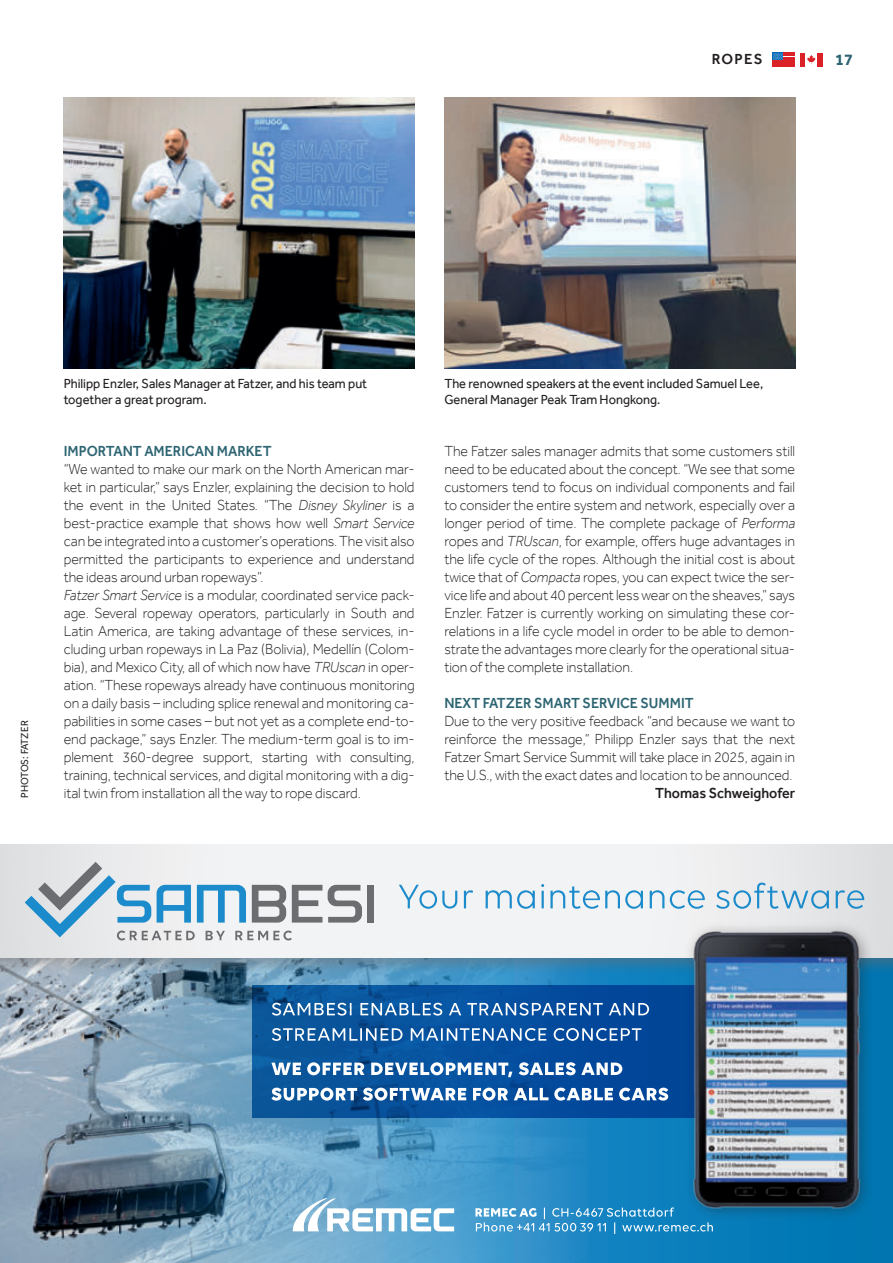
<style>
.page{position:relative;width:893px;height:1263px;background:#fff}
.page>*{position:absolute;margin:0;border:0;box-sizing:border-box;transform-origin:0 0}
.t1{font:700 16.5px "Effra";color:#2e6573}
.t2{font:300 15px/18px "Effra";letter-spacing:-.005em;color:#231f20;text-align:justify;scale:.95 1}
.t3{font:500 15px "Effra";color:#2e6573;scale:.95 1}
.t4{font:500 15px "Effra";color:#231f20;scale:.95 1}
.t5{font:500 15px "Effra";color:#231f20}
.t6{font:13.5px/16.2px "Effra";color:#231f20;scale:.95 1}
.t7{font:10.5px "Effra";color:#231f20;scale:.95 1}
.s1{font-style:italic}
</style>
<div class="page">
<img style="left:64px;top:98px;width:351px;height:270px">
<img style="left:444px;top:98px;width:351px;height:270px">
<div style="left:0;top:947px;width:893px;height:316px;background:#0a7ebc"></div>
<img style="left:0;top:976px;width:589px;height:287px">
<div style="left:0;top:844px;width:893px;height:132px;background:#6c6d70;opacity:.5"></div>
<svg style="left:0;top:844px;width:893px;height:113px"></svg>
<svg style="left:399px;top:883px;width:465px;height:26px"></svg>
<svg style="left:328px;top:885px;width:34px;height:37px"></svg>
<div style="left:367px;top:885px;width:7px;height:37px;background:#6c6d70"></div>
<svg style="left:25px;top:862px;width:297px;height:78px"></svg>
<svg style="left:252px;top:985px;width:432px;height:133px;background:#064f9b"></svg>
<svg style="left:271px;top:1088px;width:397px;height:12px;background:#83a6cc"></svg>
<svg style="left:271px;top:1062px;width:351px;height:15px;background:#719bc7"></svg>
<svg style="left:272px;top:1028px;width:369px;height:13px;background:#5184ba"></svg>
<svg style="left:272px;top:1003px;width:377px;height:12px;background:#5689bd"></svg>
<svg style="left:292px;top:1197px;width:162px;height:34px;background:#a2cae2"></svg>
<svg style="left:475px;top:1207px;width:238px;height:27px"></svg>
<div style="left:684px;top:921px;width:190px;height:301px;background:#231f20;opacity:.4"></div>
<img style="left:690px;top:925px;width:172px;height:288px">
<svg style="left:773px;top:53px;width:22px;height:13px"></svg>
<div style="left:800px;top:53px;width:6px;height:13px;background:#da2128"></div>
<div style="left:817px;top:53px;width:5px;height:13px;background:#da2128"></div>
<svg style="left:807px;top:55px;width:8px;height:9px"></svg>
<p class="t5" style="left:712px;top:50px;width:52px">ROPES</p>
<p class="t1" style="left:835px;top:49px;width:19px">17</p>
<p class="t7" style="left:18px;top:798px;width:83px;rotate:-90deg">PHOTOS: FATZER</p>
<p class="t6" style="left:64px;top:375px;width:321px">Philipp Enzler, Sales Manager at Fatzer, and his team put together a great program.</p>
<p class="t6" style="left:444px;top:375px;width:337px">The renowned speakers at the event included Samuel Lee,<br>General Manager Peak Tram Hongkong.</p>
<p class="t3" style="left:64px;top:442px;width:220px">IMPORTANT AMERICAN MARKET</p>
<p class="t2" style="left:64px;top:459px;width:371px;text-align:left">“We wanted to make our mark on the North American mar&shy;ket in particular,” says Enzler, explaining the decision to hold the event in the United States. “The <span class="s1">Disney Skyliner</span> is a best-practice example that shows how well <span class="s1">Smart Service </span>can be integrated into a customer’s operations. The visit also permitted the participants to experience and understand the ideas around urban ropeways”.<br><span class="s1">Fatzer Smart Service</span> is a modular, coordinated service pack&shy;age. Several ropeway operators, particularly in South and Latin America, are taking advantage of these services, in&shy;cluding urban ropeways in La Paz (Bolivia), Medellín (Colom&shy;bia), and Mexico City, all of which now have <span class="s1">TRUscan</span> in oper&shy;ation. “These ropeways already have continuous monitoring on a daily basis – including splice renewal and monitoring ca&shy;pabilities in some cases – but not yet as a complete end-to&shy;end package,” says Enzler. The medium-term goal is to im&shy;plement 360-degree support, starting with consulting, training, technical services, and digital monitoring with a dig&shy;ital twin from installation all the way to rope discard.</p>
<p class="t2" style="left:444px;top:441px;width:371px">The Fatzer sales manager admits that some customers still need to be educated about the concept. “We see that some customers tend to focus on individual components and fail to consider the entire system and network, especially over a longer period of time. The complete package of <span class="s1">Performa </span>ropes and <span class="s1">TRUscan</span>, for example, offers huge advantages in the life cycle of the ropes. Although the initial cost is about twice that of <span class="s1">Compacta</span> ropes, you can expect twice the ser&shy;vice life and about 40 percent less wear on the sheaves,” says Enzler. Fatzer is currently working on simulating these cor&shy;relations in a life cycle model in order to be able to demon&shy;strate the advantages more clearly for the operational situa&shy;tion of the complete installation.</p>
<p class="t3" style="left:444px;top:694px;width:264px">NEXT FATZER SMART SERVICE SUMMIT</p>
<p class="t2" style="left:444px;top:711px;width:371px">Due to the very positive feedback “and because we want to reinforce the message,” Philipp Enzler says that the next Fatzer Smart Service Summit will take place in 2025, again in the U.S., with the exact dates and location to be announced.</p>
<p class="t4" style="left:655px;top:784px;width:149px">Thomas Schweighofer</p>
</div>
